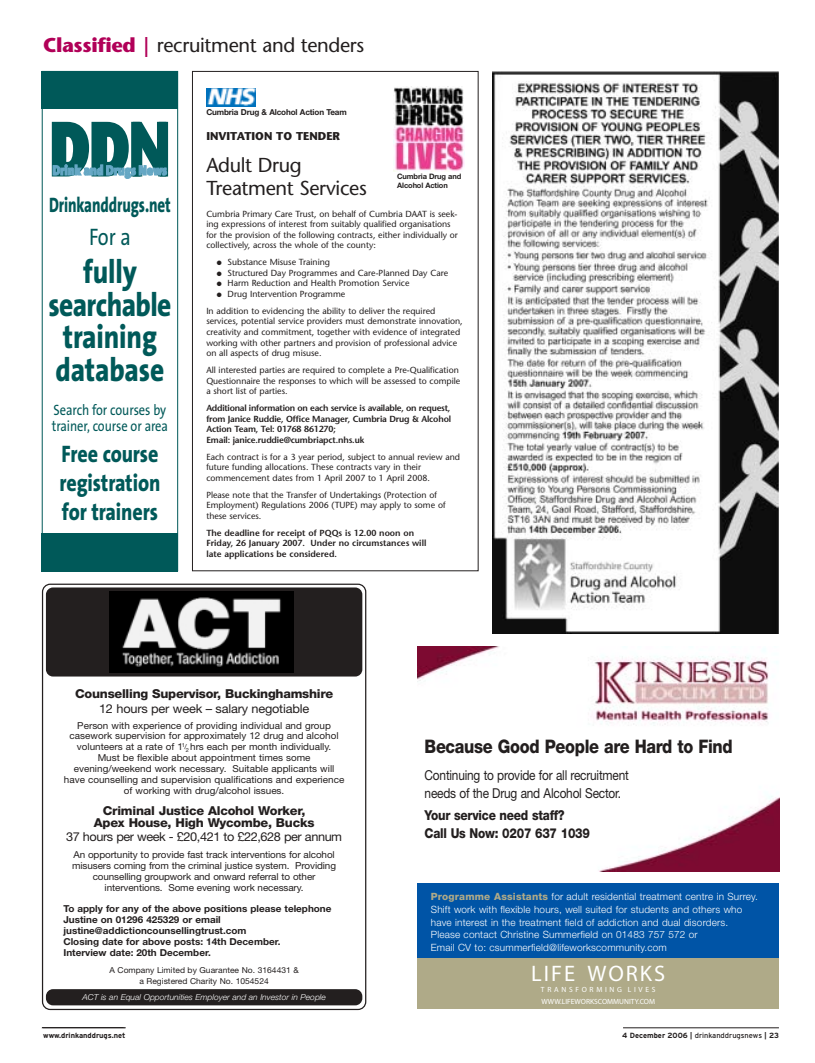
<style>
.page{position:relative;width:815px;height:1063px;background:#fff}
.page>*{position:absolute;margin:0;border:0;box-sizing:border-box;transform-origin:0 0}
.t1{font:800 33px/32.5px "The Sans B8";letter-spacing:-.005em;color:#005959;text-align:center;scale:.83 1}
.t2{font:800 24px/28.8px "The Sans B8";letter-spacing:-.005em;color:#005959;text-align:justify;scale:.83 1}
.t3{font:24px "The Sans B5 Plain";color:#005959;scale:.83 1}
.t4{font:22.5px "Myriad Pro";letter-spacing:.085em;color:#fff}
.t5{font:800 21px "The Sans B8";letter-spacing:-.005em;color:#005959;scale:.71 1}
.t6{font:20.12px/24px "Stone Sans LT";letter-spacing:-.015em;color:#231f1f}
.t7{font:20px "Stone Sans LT";letter-spacing:-.015em;color:#231f1f}
.t8{font:800 18.62px "Helvetica Neue LT";letter-spacing:-.02em;color:#231f1f;scale:.87 1}
.t9{font:15px/16.2px "The Sans B5 Plain";letter-spacing:-.005em;color:#005959;scale:.83 1}
.t10{font:13.62px/17.5px "Helvetica Neue LT";letter-spacing:-.015em;color:#231f1f;scale:.87 1}
.t11{font:800 13.62px/17.5px "Helvetica Neue LT";letter-spacing:-.02em;color:#231f1f;scale:.87 1}
.t12{font:800 12.25px/11.8px "Helvetica Neue LT";letter-spacing:-.02em;color:#231f1f;text-align:center;scale:1.04 1}
.t13{font:12.25px "Helvetica Neue LT";letter-spacing:-.035em;color:#231f1f;scale:1.04 1}
.t14{font:12.25px "Helvetica Neue LT";letter-spacing:-.015em;color:#231f1f;scale:1.04 1}
.t15{font:700 11.38px "Stone Sans LT";color:#231f1f}
.t16{font:300 10px/12.8px "Helvetica Neue LT";letter-spacing:.015em;color:#fff}
.t17{font:9.62px/11px "Helvetica Neue LT";color:#231f1f;text-align:center;scale:1.04 1}
.t18{font:700 9.62px/11px "Helvetica Neue LT";color:#231f1f;scale:1.04 1}
.t19{font:8.88px/10.6px "Stone Sans LT";color:#231f1f}
.t20{font:600 8.88px/10.6px "Stone Sans LT";letter-spacing:-.015em;color:#231f1f}
.t21{font:8.25px/11px "Helvetica Neue LT";color:#231f1f;text-align:center;scale:1.04 1}
.t22{font:italic 300 8.25px "Helvetica Neue LT";color:#fff;scale:1.04 1}
.t23{font:700 8.25px "Helvetica Neue LT";letter-spacing:-.015em;color:#231f1f}
.t24{font:700 7.5px "Interstate";color:#231f1f}
.t25{font:7.5px/11.2px "Myriad Pro";letter-spacing:.01em;color:#fff}
.t26{font:700 7.5px/9px "Helvetica Neue LT";letter-spacing:-.015em;color:#231f1f}
.s1{font-weight:700;color:#b10058}
.s2{font-size:6.88px}
.s3{font-weight:800;color:#afaa88}
.s4{font-weight:400}
</style>
<div class="page">
<div style="left:42px;top:71px;width:136px;height:500px;border:1px solid #005959"></div>
<div style="left:42px;top:534px;width:136px;height:38px;background:#005959"></div>
<div style="left:418px;top:884px;width:361px;height:125px;background:#0054a6"></div>
<div style="left:418px;top:959px;width:361px;height:50px;background:#afaa88"></div>
<hr style="left:623px;top:1028px;width:156px;height:1px;background:#231f1f">
<hr style="left:42px;top:1028px;width:84px;height:1px;background:#231f1f">
<img style="left:418px;top:646px;width:362px;height:225px">
<img style="left:493px;top:71px;width:286px;height:563px">
<div style="left:192px;top:71px;width:286px;height:500px;border:1px solid #231f1f"></div>
<img style="left:394px;top:86px;width:71px;height:85px">
<img style="left:206px;top:89px;width:50px;height:17px">
<svg style="left:42px;top:584px;width:324px;height:426px"></svg>
<div style="left:46px;top:989px;width:316px;height:16px;background:#231f1f;border-radius:7px"></div>
<div style="left:46px;top:587px;width:316px;height:90px;background:#231f1f;border-radius:7px"></div>
<img style="left:110px;top:591px;width:184px;height:82px">
<div style="left:42px;top:71px;width:136px;height:38px;background:#005959"></div>
<svg style="left:52px;top:122px;width:116px;height:57px"></svg>
<h3 class="t7" style="left:43px;top:37px;width:323px"><span class="s1">Classified |</span> recruitment and tenders</h3>
<h3 class="t5" style="left:49px;top:197px;width:173px">Drinkanddrugs.net</h3>
<h2 class="t3" style="left:89px;top:227px;width:52px">For a</h2>
<h1 class="t1" style="left:48px;top:259px;width:150px">fully searchable training database</h1>
<h3 class="t9" style="left:52px;top:403px;width:142px">Search for courses by trainer, course or area</h3>
<h2 class="t2" style="left:59px;top:442px;width:123px">Free course registration for trainers</h2>
<p class="t23" style="left:206px;top:109px;width:142px">Cumbria Drug &amp; Alcohol Action Team</p>
<p class="t15" style="left:206px;top:132px;width:135px">INVITATION TO TENDER</p>
<h3 class="t6" style="left:206px;top:154px;width:162px">Adult Drug<br>Treatment Services</h3>
<p class="t19" style="left:206px;top:209px;width:253px">Cumbria Primary Care Trust, on behalf of Cumbria DAAT is seek&shy;ing expressions of interest from suitably qualified organisations for the provision of the following contracts, either individually or collectively, across the whole of the county:</p>
<p class="t19" style="left:217px;top:258px;width:115px">● Substance Misuse Training</p>
<p class="t19" style="left:217px;top:268px;width:233px">● Structured Day Programmes and Care-Planned Day Care</p>
<p class="t19" style="left:217px;top:279px;width:194px">● Harm Reduction and Health Promotion Service</p>
<p class="t19" style="left:206px;top:286px;width:231px;line-height:16.9px;text-indent:11px">● Drug Intervention Programme<br>In addition to evidencing the ability to deliver the required</p>
<p class="t19" style="left:206px;top:317px;width:258px">services, potential service providers must demonstrate innovation, creativity and commitment, together with evidence of integrated working with other partners and provision of professional advice on all aspects of drug misuse.</p>
<p class="t19" style="left:206px;top:365px;width:256px">All interested parties are required to complete a Pre-Qualification<br>Questionnaire the responses to which will be assessed to compile a short list of parties.</p>
<p class="t20" style="left:206px;top:403px;width:246px">Additional information on each service is available, on request, from Janice Ruddie, Office Manager, Cumbria Drug &amp; Alcohol Action Team, Tel: 01768 861270;<br>Email: janice.ruddie@cumbriapct.nhs.uk</p>
<p class="t19" style="left:206px;top:452px;width:255px">Each contract is for a 3 year period, subject to annual review and future funding allocations. These contracts vary in their commencement dates from 1 April 2007 to 1 April 2008.</p>
<p class="t19" style="left:206px;top:490px;width:241px">Please note that the Transfer of Undertakings (Protection of<br>Employment) Regulations 2006 (TUPE) may apply to some of these services.</p>
<p class="t20" style="left:206px;top:528px;width:222px">The deadline for receipt of PQQs is 12.00 noon on<br>Friday, 26 January 2007. Under no circumstances will late applications be considered.</p>
<p class="t26" style="left:397px;top:172px;width:66px">Cumbria Drug and<br>Alcohol Action</p>
<h3 class="t12" style="left:75px;top:689px;width:250px">Counselling Supervisor, Buckinghamshire</h3>
<h3 class="t14" style="left:99px;top:704px;width:203px">12 hours per week – salary negotiable</h3>
<p class="t17" style="left:64px;top:721px;width:271px">Person with experience of providing individual and group casework supervision for approximately 12 drug and alcohol volunteers at a rate of 1<sup>1</sup><span class="s2">/</span><sub>2</sub> hrs each per month individually.<br>Must be flexible about appointment times some evening/weekend work necessary. Suitable applicants will have counselling and supervision qualifications and experience of working with drug/alcohol issues.</p>
<h3 class="t12" style="left:94px;top:806px;width:214px">Criminal Justice Alcohol Worker,<br>Apex House, High Wycombe, Bucks</h3>
<h3 class="t13" style="left:66px;top:832px;width:267px">37 hours per week - £20,421 to £22,628 per annum</h3>
<p class="t17" style="left:72px;top:850px;width:255px">An opportunity to provide fast track interventions for alcohol misusers coming from the criminal justice system. Providing counselling groupwork and onward referral to other interventions. Some evening work necessary.</p>
<p class="t18" style="left:63px;top:904px;width:259px">To apply for any of the above positions please telephone Justine on 01296 425329 or email justine@addictioncounsellingtrust.com<br>Closing date for above posts: 14th December.<br>Interview date: 20th December.</p>
<p class="t21" style="left:109px;top:965px;width:184px">A Company Limited by Guarantee No. 3164431 &amp; a Registered Charity No. 1054524</p>
<p class="t22" style="left:82px;top:994px;width:236px">ACT is an Equal Opportunities Employer and an Investor in People</p>
<h3 class="t8" style="left:425px;top:739px;width:356px">Because Good People are Hard to Find</h3>
<h3 class="t10" style="left:425px;top:768px;width:236px">Continuing to provide for all recruitment needs of the Drug and Alcohol Sector.</h3>
<h3 class="t11" style="left:425px;top:808px;width:192px">Your service need staff?<br>Call Us Now: 0207 637 1039</h3>
<p class="t16" style="left:431px;top:891px;width:329px"><span class="s3">Programme Assistants</span> for adult residential treatment centre in Surrey.<br>Shift work with flexible hours, well suited for students and others who have interest in the treatment field of addiction and dual disorders.<br>Please contact Christine Summerfield on 01483 757 572 or<br>Email CV to: csummerfield@lifeworkscommunity.com</p>
<h3 class="t4" style="left:531px;top:965px;width:135px">LIFE WORKS</h3>
<p class="t25" style="left:541px;top:985px;width:116px">TRANSFORMING LIVES<br>WWW.LIFEWORKSCOMMUNITY.COM</p>
<p class="t24" style="left:43px;top:1033px;width:84px">www.drinkanddrugs.net</p>
<p class="t24" style="left:622px;top:1033px;width:158px">4 December 2006 | <span class="s4">drinkanddrugsnews</span> | 23</p>
</div>
